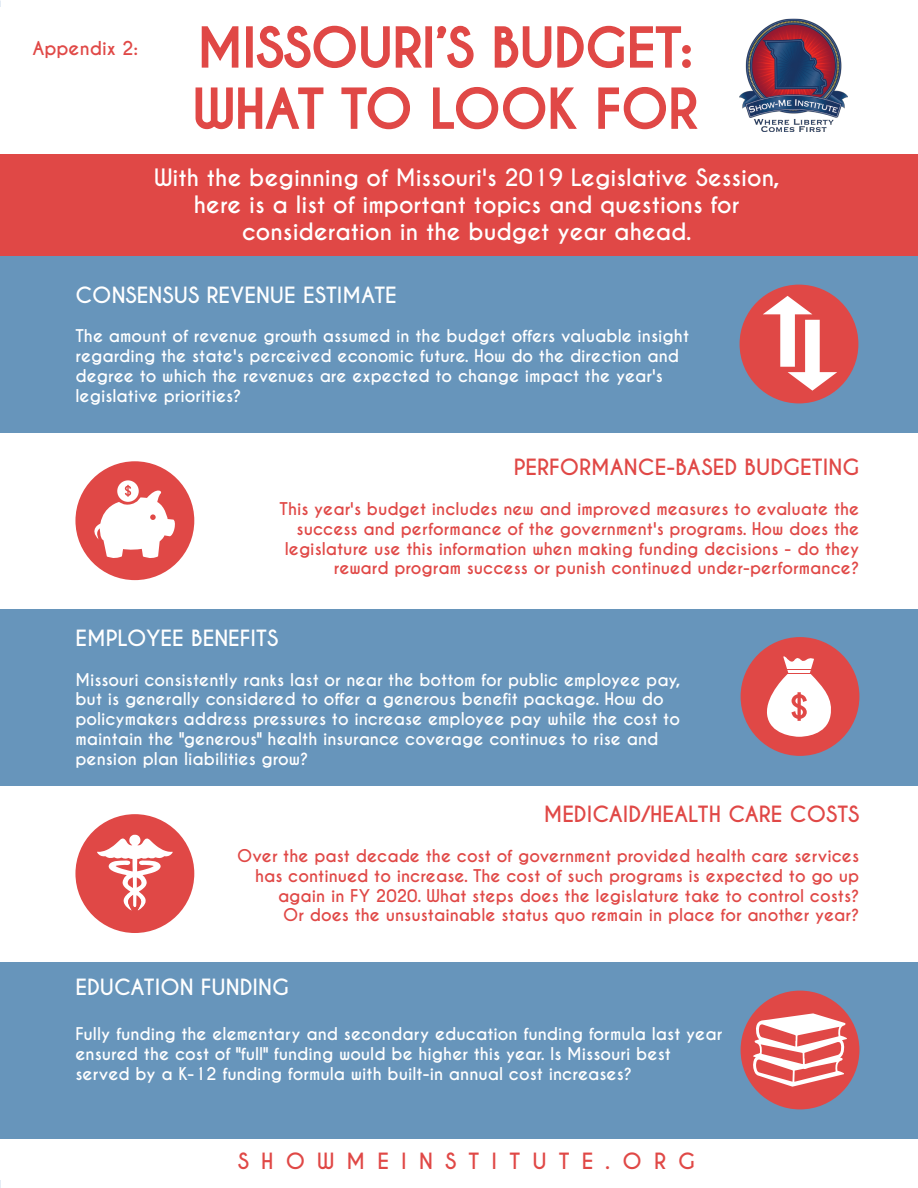
<style>
.page{position:relative;width:918px;height:1188px;background:#fff}
.page>*{position:absolute;margin:0;border:0;box-sizing:border-box;transform-origin:0 0}
.t1{font:700 51px/61.2px "Caviar Dreams";color:#e04846}
.t2{font:700 22.5px/27px "Caviar Dreams";color:#fff;text-align:center}
.t3{font:700 21px "Caviar Dreams";color:#fff}
.t4{font:700 21px "Caviar Dreams";color:#e04846}
.t5{font:700 21px "Caviar Dreams";letter-spacing:.58em;color:#e04846}
.Pull_Quote_Left{font:700 18px "Caviar Dreams";color:#e04947}
.t6{font:700 16.5px/19.8px "Caviar Dreams";color:#fff}
.t7{font:700 16.5px/19.8px "Caviar Dreams";color:#e04846;text-align:right}
</style>
<div class="page">
<div style="left:0;top:256px;width:918px;height:176px;background:#6795bb"></div>
<div style="left:0;top:609px;width:918px;height:176px;background:#6795bb"></div>
<div style="left:0;top:962px;width:918px;height:176px;background:#6795bb"></div>
<div style="left:0;top:155px;width:918px;height:101px;background:#e04846"></div>
<div style="left:740px;top:285px;width:118px;height:118px;background:#e04846;border-radius:50%"></div>
<div style="left:75px;top:461px;width:119px;height:119px;background:#e04846;border-radius:50%"></div>
<div style="left:741px;top:637px;width:118px;height:119px;background:#e04846;border-radius:50%"></div>
<div style="left:75px;top:814px;width:119px;height:119px;background:#e04846;border-radius:50%"></div>
<div style="left:741px;top:991px;width:118px;height:118px;background:#e04846;border-radius:50%"></div>
<svg style="left:763px;top:296px;width:74px;height:95px"></svg>
<svg style="left:88px;top:480px;width:87px;height:80px"></svg>
<svg style="left:767px;top:656px;width:64px;height:81px"></svg>
<svg style="left:753px;top:1013px;width:94px;height:74px"></svg>
<svg style="left:97px;top:835px;width:76px;height:75px"></svg>
<svg style="left:201px;top:26px;width:38px;height:42px"></svg>
<div style="left:246px;top:26px;width:7px;height:42px;border:2px solid #e04846"></div>
<svg style="left:256px;top:25px;width:166px;height:43px"></svg>
<div style="left:425px;top:26px;width:7px;height:42px;border:2px solid #e04846"></div>
<svg style="left:436px;top:25px;width:38px;height:43px"></svg>
<svg style="left:494px;top:25px;width:197px;height:43px"></svg>
<svg style="left:195px;top:87px;width:129px;height:43px"></svg>
<svg style="left:341px;top:87px;width:69px;height:43px"></svg>
<svg style="left:433px;top:87px;width:144px;height:43px"></svg>
<svg style="left:598px;top:87px;width:100px;height:43px"></svg>
<img style="left:739px;top:18px;width:108px;height:113px">
<p class="Pull_Quote_Left" style="left:32px;top:37px;width:107px">Appendix 2:</p>
<h1 class="t1" style="left:193px;top:19px;width:506px">MISSOURI’S BUDGET:<br>WHAT TO LOOK FOR</h1>
<h2 class="t2" style="left:154px;top:164px;width:627px">With the beginning of Missouri's 2019 Legislative Session, here is a list of important topics and questions for consideration in the budget year ahead.</h2>
<p class="t3" style="left:75px;top:282px;width:323px">CONSENSUS REVENUE ESTIMATE</p>
<p class="t6" style="left:75px;top:327px;width:615px">The amount of revenue growth assumed in the budget offers valuable insight regarding the state's perceived economic future. How do the direction and degree to which the revenues are expected to change impact the year's legislative priorities?</p>
<p class="t4" style="left:514px;top:455px;width:347px">PERFORMANCE-BASED BUDGETING</p>
<p class="t7" style="left:280px;top:499px;width:581px">This year's budget includes new and improved measures to evaluate the success and performance of the government's programs. How does the legislature use this information when making funding decisions - do they reward program success or punish continued under-performance?</p>
<p class="t3" style="left:75px;top:625px;width:204px">EMPLOYEE BENEFITS</p>
<p class="t6" style="left:75px;top:670px;width:607px">Missouri consistently ranks last or near the bottom for public employee pay, but is generally considered to offer a generous benefit package. How do policymakers address pressures to increase employee pay while the cost to maintain the "generous" health insurance coverage continues to rise and pension plan liabilities grow?</p>
<p class="t4" style="left:544px;top:802px;width:317px">MEDICAID/HEALTH CARE COSTS</p>
<p class="t7" style="left:237px;top:846px;width:624px">Over the past decade the cost of government provided health care services has continued to increase. The cost of such programs is expected to go up again in FY 2020. What steps does the legislature take to control costs?<br>Or does the unsustainable status quo remain in place for another year?</p>
<p class="t3" style="left:75px;top:975px;width:215px">EDUCATION FUNDING</p>
<p class="t6" style="left:75px;top:1025px;width:648px">Fully funding the elementary and secondary education funding formula last year ensured the cost of "full" funding would be higher this year. Is Missouri best served by a K-12 funding formula with built-in annual cost increases?</p>
<p class="t5" style="left:238px;top:1149px;width:459px">SHOWMEINSTITUTE.ORG</p>
</div>
